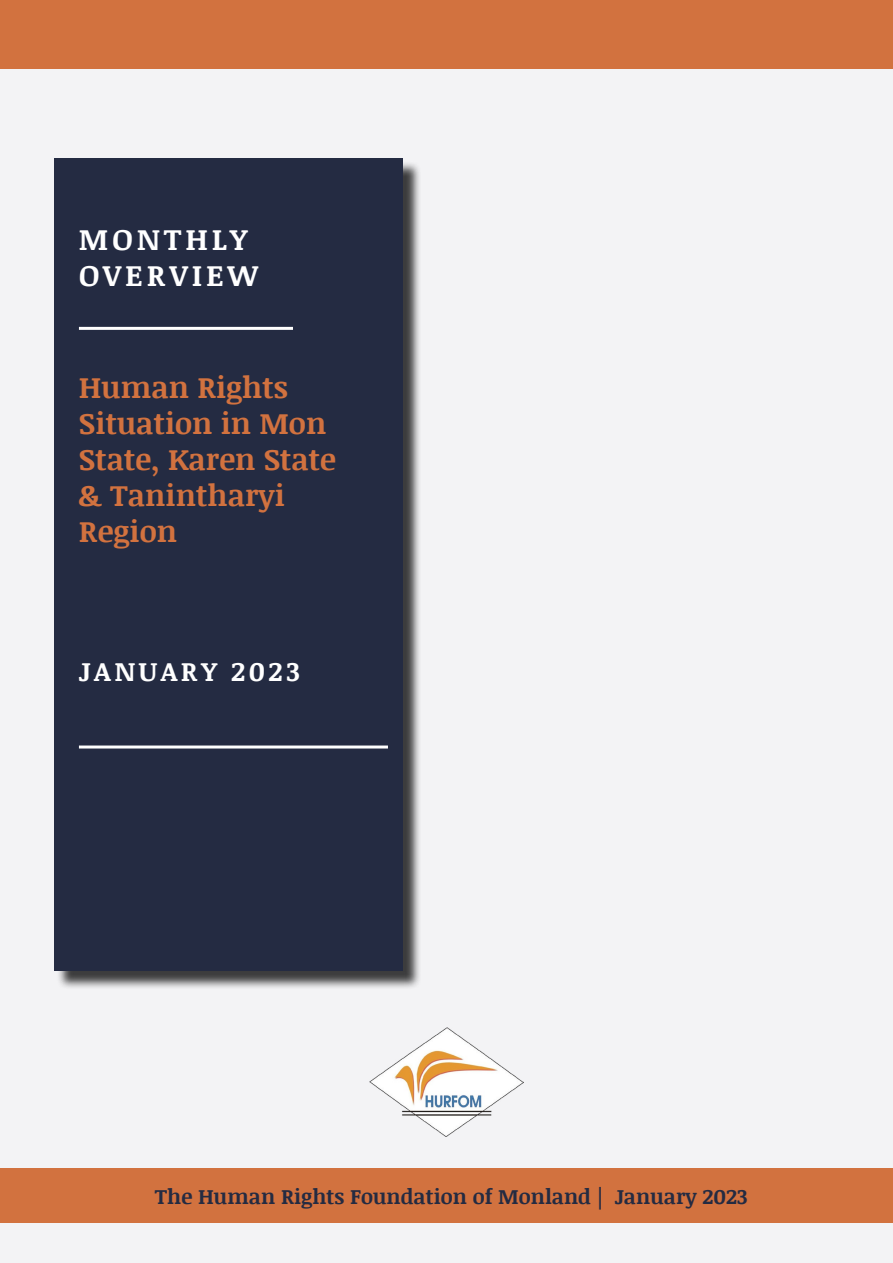
<style>
.page{position:relative;width:893px;height:1263px;background:#fff}
.page>*{position:absolute;margin:0;border:0;box-sizing:border-box;transform-origin:0 0}
.t1{font:700 30px/36px "Noticia Text";color:#d2723f}
.t2{font:700 30px/36px "Noticia Text";letter-spacing:.13em;color:#fff}
.t3{font:700 27px "Noticia Text";letter-spacing:.13em;color:#fff}
.t4{font:700 21px "Noticia Text";color:#242b42}
</style>
<div class="page">
<div style="left:0;top:68px;width:893px;height:1195px;background:#f3f3f5"></div>
<div style="left:0;top:0;width:893px;height:68px;background:#d2723f"></div>
<div style="left:56px;top:161px;width:365px;height:828px;background:#000;opacity:.75"></div>
<div style="left:54px;top:159px;width:349px;height:812px;background:#242b42"></div>
<img style="left:369px;top:1028px;width:154px;height:109px">
<hr style="left:79px;top:327px;width:214px;height:3px;background:#fff">
<hr style="left:79px;top:745px;width:309px;height:3px;background:#fff">
<div style="left:0;top:1168px;width:893px;height:54px;background:#d2723f"></div>
<p class="t2" style="left:79px;top:220px;width:181px">MONTHLY<br>OVERVIEW</p>
<p class="t1" style="left:79px;top:368px;width:259px">Human Rights<br>Situation in Mon<br>State, Karen State &amp; Tanintharyi<br>Region</p>
<p class="t3" style="left:79px;top:652px;width:222px">JANUARY 2023</p>
<p class="t4" style="left:155px;top:1182px;width:594px">The Human Rights Foundation of Monland | January 2023</p>
</div>
